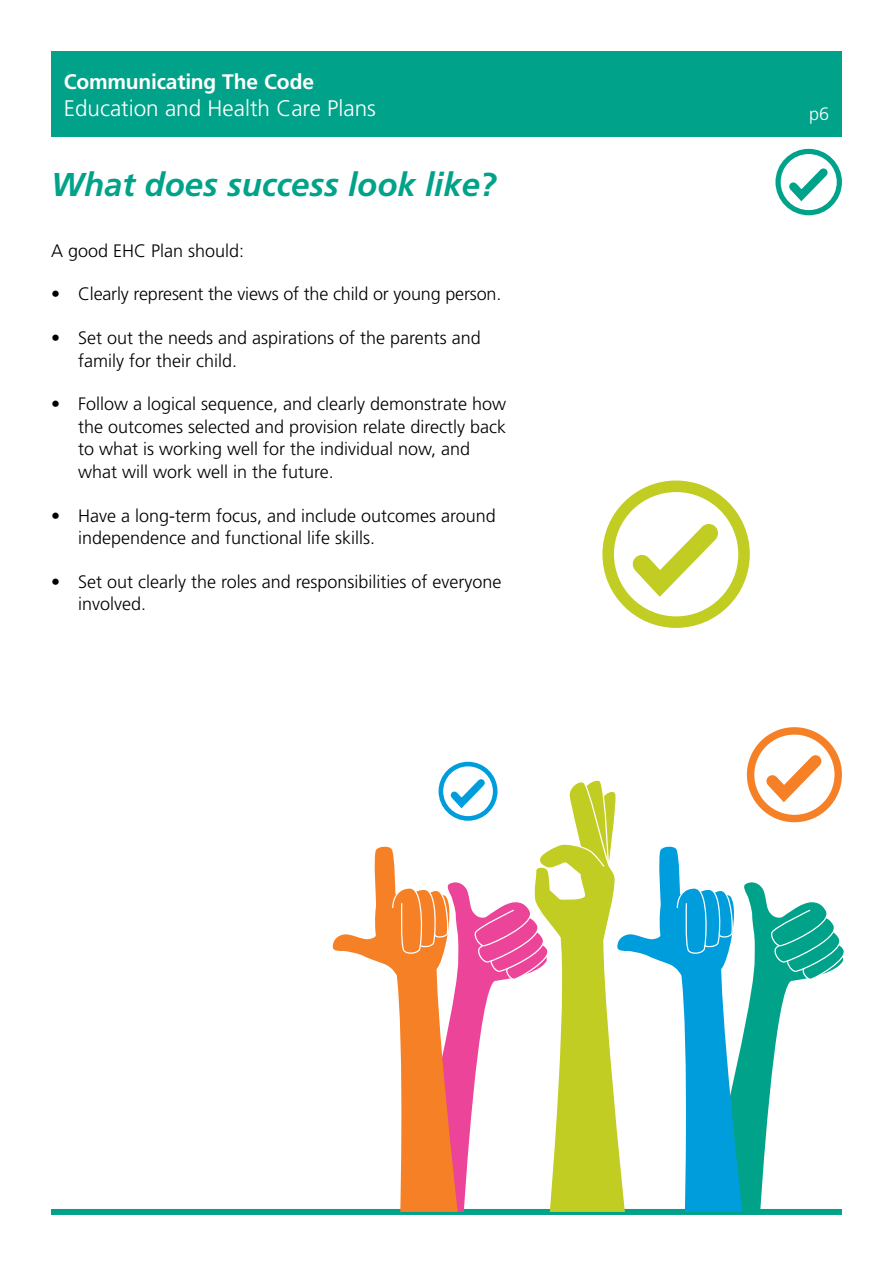
<style>
.page{position:relative;width:893px;height:1263px;background:#fff}
.page>*{position:absolute;margin:0;border:0;box-sizing:border-box;transform-origin:0 0}
.t1{font:italic 700 33px "Frutiger";color:#00a389}
.t2{font:300 22.5px "Frutiger";color:#fff}
.t3{font:700 21px "Frutiger";letter-spacing:-.01em;color:#fff}
.t4{font:300 18px/22.5px "Frutiger";color:#000}
.t5{font:300 18px "Frutiger";color:#fff}
</style>
<div class="page">
<div style="left:51px;top:51px;width:791px;height:85px;background:#00a389"></div>
<div style="left:747px;top:727px;width:95px;height:95px;border:7px solid #f58025;border-radius:50%"></div>
<div style="left:775px;top:149px;width:67px;height:66px;border:5px solid #00a389;border-radius:50%"></div>
<svg style="left:781px;top:161px;width:54px;height:46px"></svg>
<div style="left:51px;top:1209px;width:791px;height:6px;background:#00a389"></div>
<div style="left:602px;top:480px;width:148px;height:148px;border:12px solid #c2cd23;border-radius:50%"></div>
<svg style="left:616px;top:507px;width:119px;height:103px"></svg>
<svg style="left:333px;top:744px;width:511px;height:468px"></svg>
<p class="t3" style="left:64px;top:69px;width:252px">Communicating The Code</p>
<p class="t2" style="left:64px;top:95px;width:314px">Education and Health Care Plans</p>
<p class="t5" style="left:809px;top:104px;width:22px">p6</p>
<h1 class="t1" style="left:51px;top:165px;width:447px">What does success look like?</h1>
<p class="t4" style="left:51px;top:239px;width:195px">A good EHC Plan should:</p>
<p class="t4" style="left:51px;top:283px;width:452px">• Clearly represent the views of the child or young person.</p>
<p class="t4" style="left:78px;top:326px;width:404px;text-indent:-27px">• Set out the needs and aspirations of the parents and family for their child.</p>
<p class="t4" style="left:78px;top:393px;width:430px;text-indent:-27px">• Follow a logical sequence, and clearly demonstrate how the outcomes selected and provision relate directly back to what is working well for the individual now, and what will work well in the future.</p>
<p class="t4" style="left:78px;top:504px;width:419px;text-indent:-27px">• Have a long-term focus, and include outcomes around independence and functional life skills.</p>
<p class="t4" style="left:78px;top:570px;width:425px;text-indent:-27px">• Set out clearly the roles and responsibilities of everyone involved.</p>
</div>
